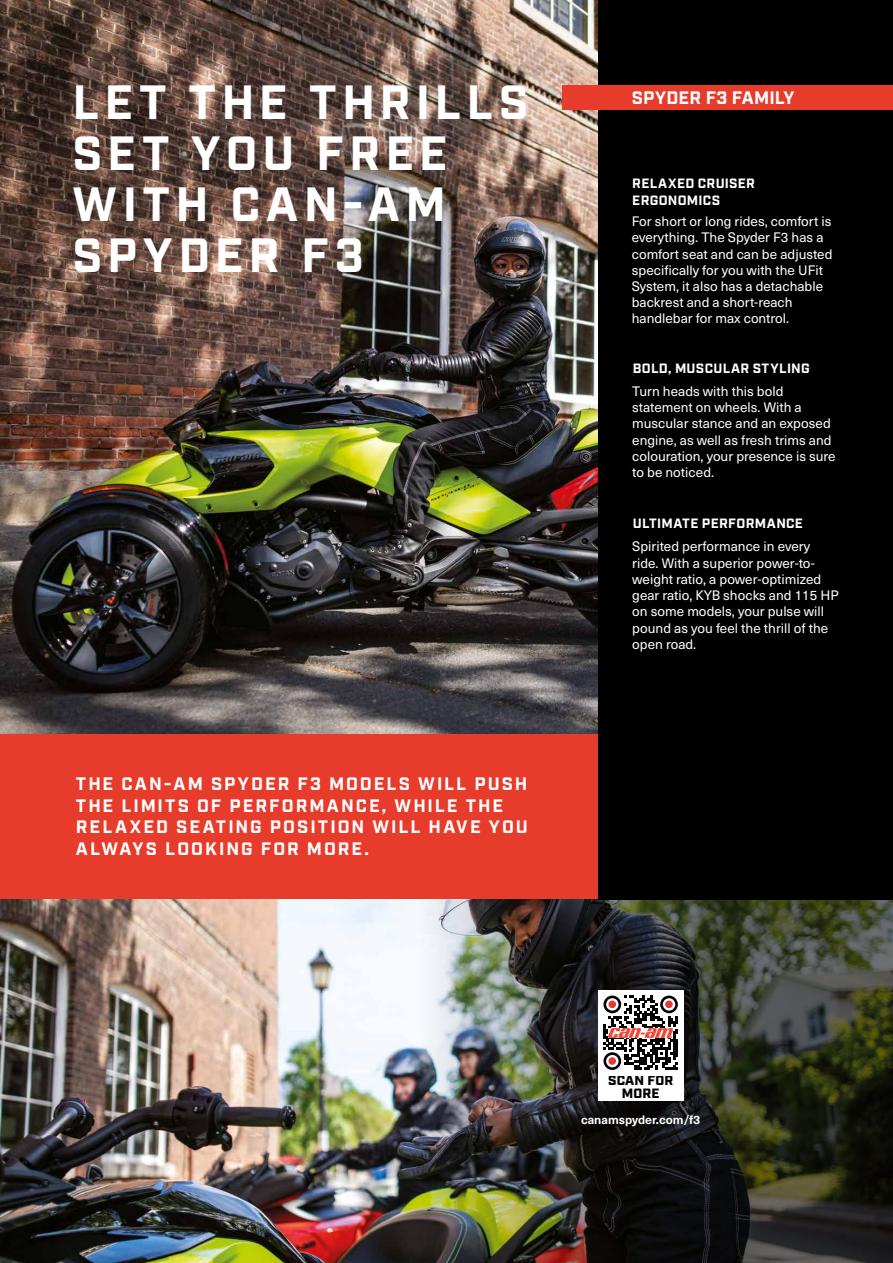
<style>
.page{position:relative;width:893px;height:1263px;background:#fff}
.page>*{position:absolute;margin:0;border:0;box-sizing:border-box;transform-origin:0 0}
.t1{font:700 48px/51.2px "Industry";letter-spacing:.11em;color:#fff}
.t2{font:700 18px/21.6px "Industry";letter-spacing:.11em;color:#fff}
.t3{font:700 18px "Industry";letter-spacing:.005em;color:#fff}
.t4{font:13.5px/16.2px "Neue Haas Unica W1 G";color:#fff}
.t5{font:700 13.5px/16.5px "Industry";letter-spacing:.025em;color:#fff}
.t6{font:900 13.5px/13.5px "Industry";letter-spacing:.01em;color:#000;text-align:center}
.t7{font:700 12px "Neue Haas Unica W1 G";color:#fff}
</style>
<div class="page">
<img style="left:0;top:899px;width:255px;height:364px">
<img style="left:0;top:0;width:598px;height:735px">
<div style="left:0;top:735px;width:632px;height:164px;background:#e73b2b"></div>
<div style="left:598px;top:0;width:295px;height:899px;background:#000"></div>
<div style="left:562px;top:85px;width:331px;height:24px;background:#e73b2b"></div>
<img style="left:255px;top:899px;width:638px;height:364px">
<div style="left:598px;top:990px;width:85px;height:111px;background:#fff"></div>
<svg style="left:603px;top:995px;width:75px;height:75px"></svg>
<div style="left:608px;top:1000px;width:8px;height:8px;background:#e03c31;border-radius:50%"></div>
<div style="left:665px;top:1000px;width:8px;height:8px;background:#e03c31;border-radius:50%"></div>
<div style="left:608px;top:1057px;width:8px;height:8px;background:#e03c31;border-radius:50%"></div>
<img style="left:609px;top:1028px;width:64px;height:9px">
<h1 class="t1" style="left:73px;top:79px;width:458px">LET THE THRILLS<br>SET YOU FREE<br>WITH CAN-AM<br>SPYDER F3</h1>
<h2 class="t3" style="left:632px;top:86px;width:164px">SPYDER F3 FAMILY</h2>
<p class="t5" style="left:632px;top:176px;width:124px">RELAXED CRUISER<br>ERGONOMICS</p>
<p class="t4" style="left:632px;top:212px;width:202px">For short or long rides, comfort is everything. The Spyder F3 has a comfort seat and can be adjusted specifically for you with the UFit<br>System, it also has a detachable backrest and a short-reach handlebar for max control.</p>
<p class="t5" style="left:633px;top:360px;width:178px">BOLD, MUSCULAR STYLING</p>
<p class="t4" style="left:632px;top:382px;width:205px">Turn heads with this bold statement on wheels. With a muscular stance and an exposed engine, as well as fresh trims and colouration, your presence is sure to be noticed.</p>
<p class="t5" style="left:633px;top:516px;width:172px">ULTIMATE PERFORMANCE</p>
<h2 class="t2" style="left:76px;top:774px;width:453px">THE CAN-AM SPYDER F3 MODELS WILL PUSH THE LIMITS OF PERFORMANCE, WHILE THE RELAXED SEATING POSITION WILL HAVE YOU ALWAYS LOOKING FOR MORE.</h2>
<p class="t4" style="left:632px;top:538px;width:208px">Spirited performance in every ride. With a superior power-to&shy;weight ratio, a power-optimized gear ratio, KYB shocks and 115 HP on some models, your pulse will pound as you feel the thrill of the open road.</p>
<p class="t6" style="left:608px;top:1074px;width:66px">SCAN FOR<br>MORE</p>
<p class="t7" style="left:581px;top:1111px;width:121px">canamspyder.com/f3</p>
</div>
